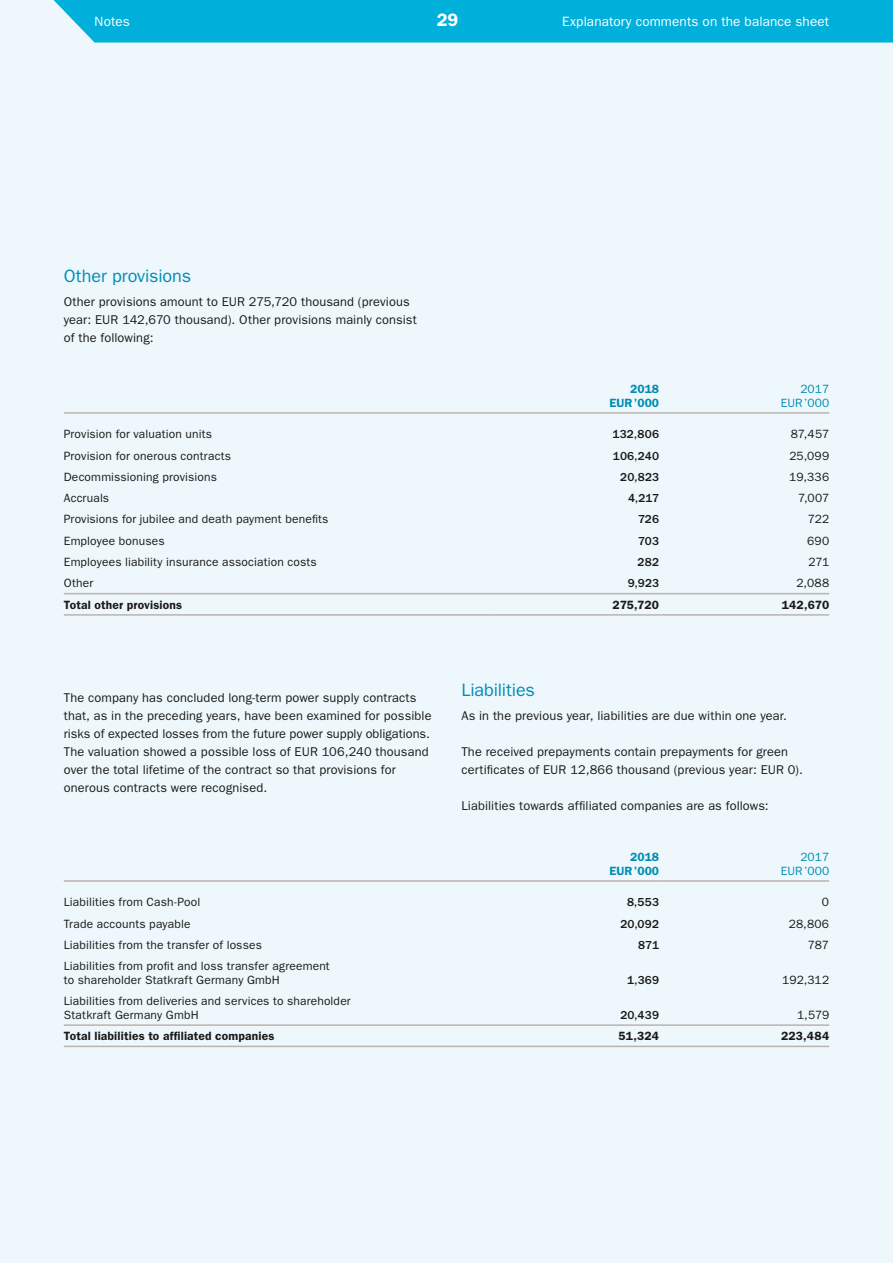
<style>
.page{position:relative;width:893px;height:1263px;background:#eef8fc}
.page>*{position:absolute;margin:0;border:0;box-sizing:border-box;transform-origin:0 0}
.t1{font:18px "ITC Franklin Gothic Std";letter-spacing:-.005em;color:#008cb6}
.t2{font:600 18px "ITC Franklin Gothic Std";color:#fff}
.t3{font:13.5px "ITC Franklin Gothic Std";letter-spacing:.01em;color:#fff}
.t4{font:12.75px/18px "ITC Franklin Gothic Std";letter-spacing:.01em;color:#1a1a18}
.t5{font:12px/13.8px "ITC Franklin Gothic Std";letter-spacing:.015em;color:#1a1a18}
.t6{font:600 12px "ITC Franklin Gothic Std";letter-spacing:.015em;color:#1a1a18}
.t7{font:500 12px "ITC Franklin Gothic Std";letter-spacing:.01em;color:#1a1a18}
.t8{font:600 12px/13.8px "ITC Franklin Gothic Std";color:#008cb6;text-align:right}
.t9{font:12px/13.8px "ITC Franklin Gothic Std";color:#008cb6;text-align:right}
</style>
<div class="page">
<div style="left:53px;top:0;width:840px;height:43px;background:#00b0db"></div>
<hr style="left:64px;top:880px;width:425px;height:2px;background:#bab3af">
<hr style="left:489px;top:880px;width:170px;height:2px;background:#bab3af">
<hr style="left:659px;top:880px;width:170px;height:2px;background:#bab3af">
<hr style="left:489px;top:1024px;width:170px;height:2px;background:#bab3af">
<hr style="left:64px;top:1046px;width:425px;height:1px;background:#bab3af">
<hr style="left:489px;top:1046px;width:170px;height:1px;background:#bab3af">
<hr style="left:659px;top:1046px;width:170px;height:1px;background:#bab3af">
<hr style="left:64px;top:1024px;width:425px;height:2px;background:#bab3af">
<hr style="left:659px;top:1024px;width:170px;height:2px;background:#bab3af">
<hr style="left:64px;top:412px;width:425px;height:2px;background:#bab3af">
<hr style="left:489px;top:412px;width:170px;height:2px;background:#bab3af">
<hr style="left:659px;top:412px;width:170px;height:2px;background:#bab3af">
<hr style="left:64px;top:593px;width:425px;height:1px;background:#bab3af">
<hr style="left:489px;top:593px;width:170px;height:1px;background:#bab3af">
<hr style="left:659px;top:593px;width:170px;height:1px;background:#bab3af">
<hr style="left:64px;top:614px;width:425px;height:2px;background:#bab3af">
<hr style="left:489px;top:614px;width:170px;height:2px;background:#bab3af">
<hr style="left:659px;top:614px;width:170px;height:2px;background:#bab3af">
<p class="t3" style="left:95px;top:14px;width:37px">Notes</p>
<h1 class="t2" style="left:437px;top:10px;width:23px">29</h1>
<p class="t3" style="left:562px;top:14px;width:269px">Explanatory comments on the balance sheet</p>
<h1 class="t1" style="left:64px;top:266px;width:129px">Other provisions</h1>
<p class="t4" style="left:64px;top:293px;width:354px">Other provisions amount to EUR 275,720 thousand (previous year: EUR 142,670 thousand). Other provisions mainly consist of the following:</p>
<p class="t8" style="left:610px;top:382px;width:51px">2018<br>EUR’000</p>
<p class="t9" style="left:781px;top:382px;width:50px">2017<br>EUR’000</p>
<p class="t5" style="left:64px;top:427px;width:150px">Provision for valuation units</p>
<p class="t7" style="left:612px;top:428px;width:48px">132,806</p>
<p class="t5" style="left:791px;top:427px;width:40px">87,457</p>
<p class="t5" style="left:64px;top:449px;width:169px">Provision for onerous contracts</p>
<p class="t7" style="left:613px;top:449px;width:48px">106,240</p>
<p class="t5" style="left:789px;top:449px;width:41px">25,099</p>
<p class="t5" style="left:64px;top:470px;width:155px">Decommissioning provisions</p>
<p class="t7" style="left:620px;top:470px;width:40px">20,823</p>
<p class="t5" style="left:789px;top:470px;width:42px">19,336</p>
<p class="t5" style="left:64px;top:491px;width:47px">Accruals</p>
<p class="t7" style="left:628px;top:491px;width:33px">4,217</p>
<p class="t5" style="left:798px;top:491px;width:33px">7,007</p>
<p class="t5" style="left:64px;top:513px;width:266px">Provisions for jubilee and death payment benefits</p>
<p class="t7" style="left:638px;top:513px;width:23px">726</p>
<p class="t5" style="left:808px;top:513px;width:23px">722</p>
<p class="t5" style="left:64px;top:534px;width:102px">Employee bonuses</p>
<p class="t7" style="left:638px;top:534px;width:23px">703</p>
<p class="t5" style="left:807px;top:534px;width:24px">690</p>
<p class="t5" style="left:64px;top:555px;width:254px">Employees liability insurance association costs</p>
<p class="t7" style="left:638px;top:555px;width:23px">282</p>
<p class="t5" style="left:808px;top:555px;width:22px">271</p>
<p class="t5" style="left:64px;top:576px;width:31px">Other</p>
<p class="t7" style="left:628px;top:577px;width:33px">9,923</p>
<p class="t5" style="left:796px;top:576px;width:34px">2,088</p>
<p class="t6" style="left:64px;top:597px;width:120px">Total other provisions</p>
<p class="t6" style="left:613px;top:597px;width:48px">275,720</p>
<p class="t6" style="left:782px;top:597px;width:49px">142,670</p>
<p class="t4" style="left:64px;top:689px;width:369px">The company has concluded long-term power supply contracts that, as in the preceding years, have been examined for possible risks of expected losses from the future power supply obligations.<br>The valuation showed a possible loss of EUR 106,240 thousand over the total lifetime of the contract so that provisions for onerous contracts were recognised.</p>
<h1 class="t1" style="left:461px;top:680px;width:75px">Liabilities</h1>
<p class="t4" style="left:461px;top:707px;width:327px">As in the previous year, liabilities are due within one year.</p>
<p class="t4" style="left:461px;top:743px;width:343px">The received prepayments contain prepayments for green certificates of EUR 12,866 thousand (previous year: EUR 0).</p>
<p class="t4" style="left:461px;top:797px;width:309px">Liabilities towards affiliated companies are as follows:</p>
<p class="t8" style="left:610px;top:850px;width:51px">2018<br>EUR’000</p>
<p class="t9" style="left:781px;top:850px;width:50px">2017<br>EUR’000</p>
<p class="t5" style="left:64px;top:895px;width:138px">Liabilities from Cash-Pool</p>
<p class="t7" style="left:627px;top:896px;width:34px">8,553</p>
<p class="t5" style="left:822px;top:895px;width:9px">0</p>
<p class="t5" style="left:64px;top:917px;width:128px">Trade accounts payable</p>
<p class="t7" style="left:620px;top:917px;width:40px">20,092</p>
<p class="t5" style="left:789px;top:917px;width:42px">28,806</p>
<p class="t5" style="left:64px;top:938px;width:200px">Liabilities from the transfer of losses</p>
<p class="t7" style="left:638px;top:938px;width:22px">871</p>
<p class="t5" style="left:808px;top:938px;width:23px">787</p>
<p class="t5" style="left:64px;top:959px;width:268px">Liabilities from profit and loss transfer agreement to shareholder Statkraft Germany GmbH</p>
<p class="t7" style="left:627px;top:973px;width:34px">1,369</p>
<p class="t5" style="left:782px;top:973px;width:49px">192,312</p>
<p class="t5" style="left:64px;top:994px;width:289px">Liabilities from deliveries and services to shareholder<br>Statkraft Germany GmbH</p>
<p class="t7" style="left:620px;top:1008px;width:40px">20,439</p>
<p class="t5" style="left:797px;top:1008px;width:34px">1,579</p>
<p class="t6" style="left:64px;top:1029px;width:212px">Total liabilities to affiliated companies</p>
<p class="t6" style="left:618px;top:1029px;width:42px">51,324</p>
<p class="t6" style="left:781px;top:1029px;width:50px">223,484</p>
</div>
